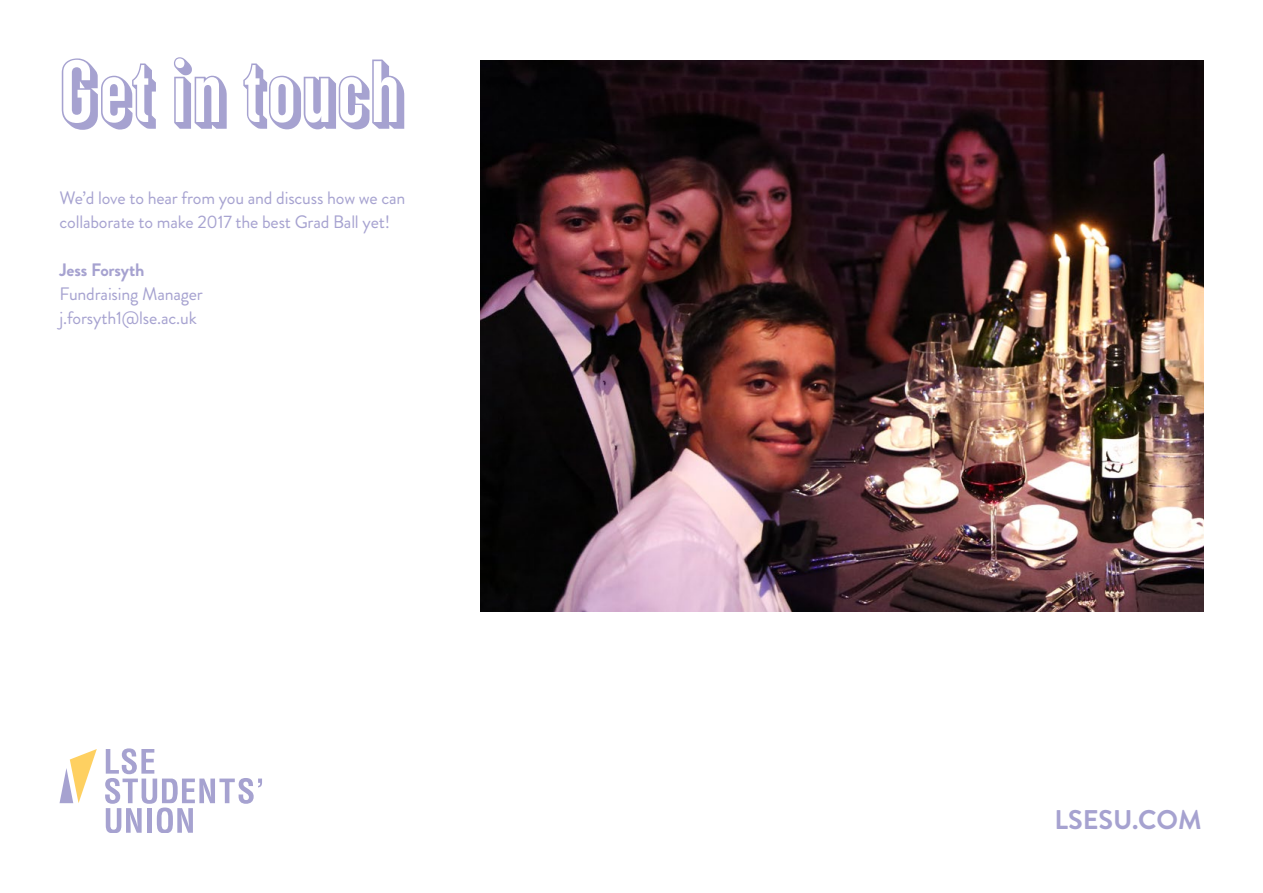
<style>
.page{position:relative;width:1263px;height:893px;background:#fff}
.page>*{position:absolute;margin:0;border:0;box-sizing:border-box;transform-origin:0 0}
.t1{font:500 90px "Shadow Gothic";color:#a6a2d0}
.t2{font:700 27px "Brandon Grotesque";color:#a6a2d0}
.t3{font:18px/24px "Brandon Grotesque";letter-spacing:-.01em;color:#a6a2d0}
.t4{font:700 18px "Brandon Grotesque";letter-spacing:-.01em;color:#a6a2d0}
</style>
<div class="page">
<svg style="left:105px;top:748px;width:157px;height:85px"></svg>
<svg style="left:60px;top:749px;width:37px;height:54px"></svg>
<img style="left:480px;top:61px;width:723px;height:551px">
<h1 class="t1" style="left:60px;top:38px;width:348px">Get in touch</h1>
<p class="t3" style="left:60px;top:186px;width:347px">We’d love to hear from you and discuss how we can collaborate to make 2017 the best Grad Ball yet!</p>
<p class="t4" style="left:60px;top:257px;width:86px">Jess Forsyth</p>
<p class="t3" style="left:60px;top:282px;width:145px">Fundraising Manager j.forsyth1@lse.ac.uk</p>
<h2 class="t2" style="left:1054px;top:801px;width:149px">LSESU.COM</h2>
</div>
